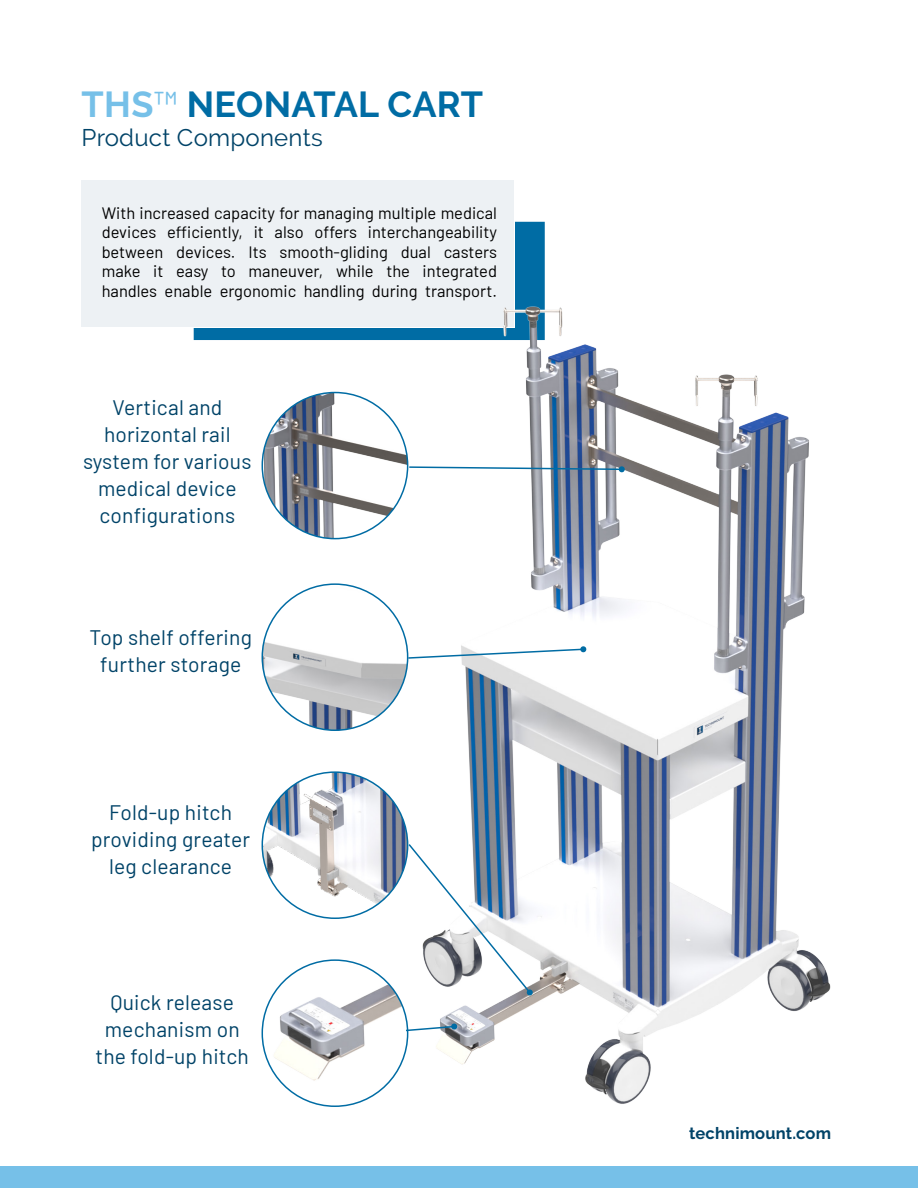
<style>
.page{position:relative;width:918px;height:1188px;background:#fff}
.page>*{position:absolute;margin:0;border:0;box-sizing:border-box;transform-origin:0 0}
.t1{font:700 36px "Raleway";letter-spacing:.01em;color:#006ca4}
.t2{font:24px "Raleway";letter-spacing:.01em;color:#004368}
.t3{font:21px/27px "Barlow";letter-spacing:.01em;color:#004368;text-align:center}
.t4{font:16.5px/19.5px "Barlow";color:#000;text-align:justify}
.t5{font:700 16.5px "Raleway";letter-spacing:.01em;color:#004368}
.s1{color:#76c0e8}
.s2{font-family:"Barlow";font-weight:400;color:#76c0e8}
</style>
<div class="page">
<div style="left:0;top:1167px;width:918px;height:21px;background:#76c0e8"></div>
<img style="left:262px;top:584px;width:146px;height:146px;border-radius:73px">
<img style="left:262px;top:960px;width:146px;height:146px;border-radius:73px">
<img style="left:262px;top:393px;width:146px;height:146px;border-radius:73px">
<div style="left:194px;top:222px;width:351px;height:118px;border:30px solid #006ca4"></div>
<div style="left:82px;top:180px;width:432px;height:147px;background:#edf1f4"></div>
<img style="left:262px;top:772px;width:146px;height:146px;border-radius:73px">
<img style="left:422px;top:306px;width:408px;height:798px">
<svg style="left:408px;top:466px;width:217px;height:7px"></svg>
<svg style="left:407px;top:646px;width:180px;height:14px"></svg>
<svg style="left:407px;top:842px;width:126px;height:154px"></svg>
<svg style="left:404px;top:1023px;width:54px;height:9px"></svg>
<h1 class="t1" style="left:82px;top:84px;width:403px"><span class="s1">THS</span><span class="s2">™</span> NEONATAL CART</h1>
<h2 class="t2" style="left:82px;top:123px;width:243px">Product Components</h2>
<p class="t4" style="left:102px;top:202px;width:397px">With increased capacity for managing multiple medical devices efficiently, it also offers interchangeability between devices. Its smooth-gliding dual casters make it easy to maneuver, while the integrated handles enable ergonomic handling during transport.</p>
<p class="t3" style="left:83px;top:392px;width:170px">Vertical and horizontal rail system for various medical device configurations</p>
<p class="t3" style="left:90px;top:622px;width:164px">Top shelf offering further storage</p>
<p class="t3" style="left:91px;top:797px;width:161px">Fold-up hitch providing greater leg clearance</p>
<p class="t3" style="left:96px;top:987px;width:155px">Quick release mechanism on the fold-up hitch</p>
<p class="t5" style="left:689px;top:1123px;width:143px">technimount.com</p>
</div>
